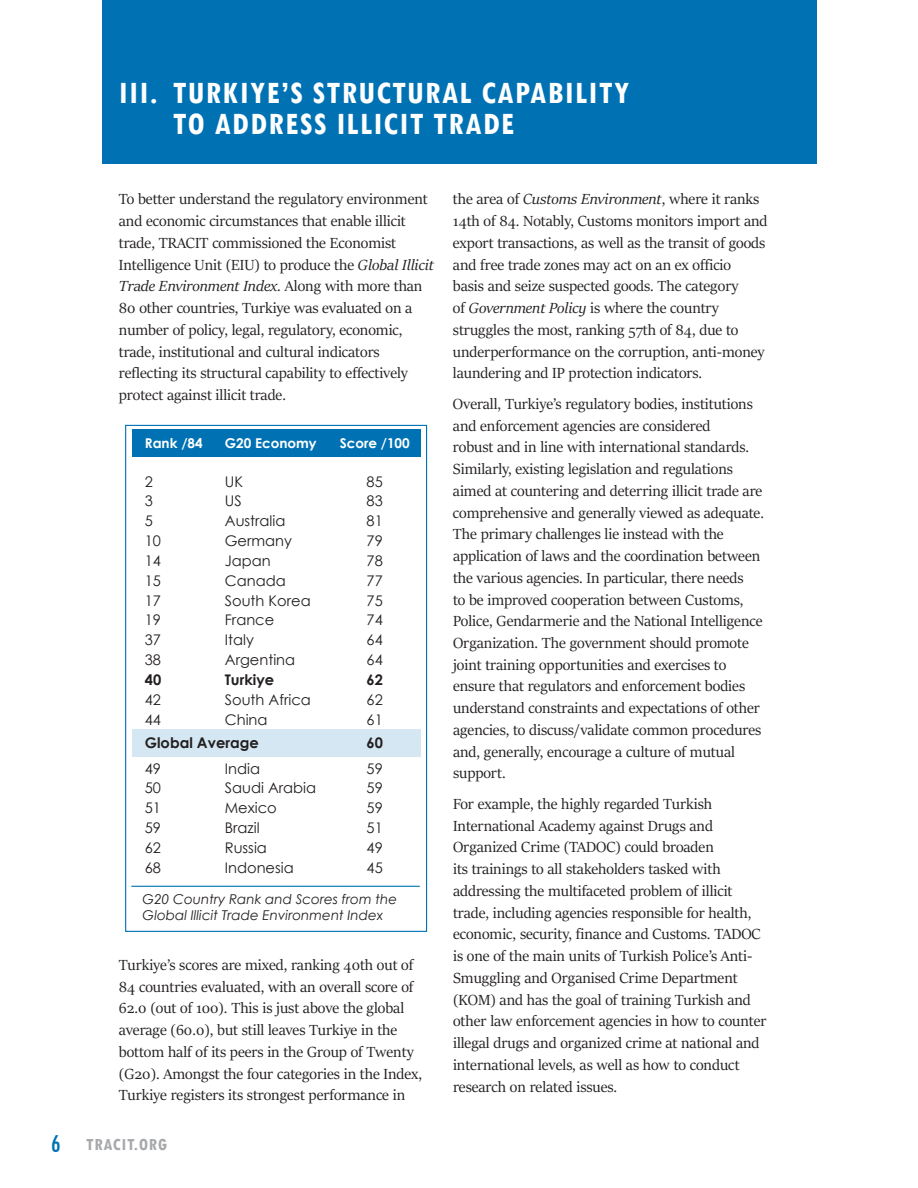
<style>
.page{position:relative;width:918px;height:1188px;background:#fff}
.page>*{position:absolute;margin:0;border:0;box-sizing:border-box;transform-origin:0 0}
.t1{font:700 condensed 33px/31.2px "Tw Cen";letter-spacing:.04em;color:#fff}
.t2{font:700 condensed 18px "Tw Cen";letter-spacing:.04em;color:#a7a9ac}
.t3{font:16.5px/21.8px "Sitka Text";color:#231f20}
.t4{font:14.7px "Century Gothic";color:#231f20}
.t5{font:700 14.7px "Century Gothic";color:#231f20}
.t6{font:italic 13.5px/16.2px "Century Gothic";color:#231f20}
.t7{font:700 13.5px "Century Gothic";color:#fff}
.s1{font-style:italic}
.s2{font-weight:400;font-size:27px;color:#0072b4}
</style>
<div class="page">
<div style="left:102px;top:0;width:714px;height:163px;background:#0072b4"></div>
<div style="left:132px;top:430px;width:289px;height:27px;background:#0072b4"></div>
<div style="left:132px;top:730px;width:289px;height:27px;background:#d4e7f2"></div>
<div style="left:125px;top:425px;width:302px;height:507px;border:1px solid #0072b4"></div>
<hr style="left:131px;top:886px;width:289px;height:1px;background:#0072b4">
<h1 class="t1" style="left:173px;top:76px;width:458px;text-indent:-54px">III. TURKIYE’S STRUCTURAL CAPABILITY<br>TO ADDRESS ILLICIT TRADE</h1>
<p class="t3" style="left:119px;top:187px;width:316px">To better understand the regulatory environment and economic circumstances that enable illicit trade, TRACIT commissioned the Economist Intelligence Unit (EIU) to produce the <span class="s1">Global Illicit Trade Environment Index.</span> Along with more than 80 other countries, Turkiye was evaluated on a number of policy, legal, regulatory, economic, trade, institutional and cultural indicators reflecting its structural capability to effectively protect against illicit trade.</p>
<p class="t7" style="left:145px;top:433px;width:59px">Rank /84</p>
<p class="t7" style="left:225px;top:433px;width:93px">G20 Economy</p>
<p class="t7" style="left:340px;top:433px;width:72px">Score /100</p>
<p class="t4" style="left:145px;top:471px;width:10px">2</p>
<p class="t4" style="left:225px;top:471px;width:20px">UK</p>
<p class="t4" style="left:367px;top:471px;width:18px">85</p>
<p class="t4" style="left:145px;top:491px;width:10px">3</p>
<p class="t4" style="left:225px;top:491px;width:18px">US</p>
<p class="t4" style="left:367px;top:491px;width:18px">83</p>
<p class="t4" style="left:145px;top:511px;width:10px">5</p>
<p class="t4" style="left:225px;top:511px;width:62px">Australia</p>
<p class="t4" style="left:367px;top:511px;width:18px">81</p>
<p class="t4" style="left:145px;top:530px;width:18px">10</p>
<p class="t4" style="left:225px;top:530px;width:69px">Germany</p>
<p class="t4" style="left:367px;top:530px;width:18px">79</p>
<p class="t4" style="left:145px;top:550px;width:18px">14</p>
<p class="t4" style="left:225px;top:550px;width:47px">Japan</p>
<p class="t4" style="left:367px;top:550px;width:18px">78</p>
<p class="t4" style="left:145px;top:570px;width:18px">15</p>
<p class="t4" style="left:225px;top:570px;width:62px">Canada</p>
<p class="t4" style="left:367px;top:570px;width:18px">77</p>
<p class="t4" style="left:145px;top:590px;width:18px">17</p>
<p class="t4" style="left:225px;top:590px;width:87px">South Korea</p>
<p class="t4" style="left:367px;top:590px;width:18px">75</p>
<p class="t4" style="left:145px;top:610px;width:18px">19</p>
<p class="t4" style="left:225px;top:610px;width:51px">France</p>
<p class="t4" style="left:367px;top:610px;width:18px">74</p>
<p class="t4" style="left:145px;top:630px;width:18px">37</p>
<p class="t4" style="left:225px;top:630px;width:31px">Italy</p>
<p class="t4" style="left:367px;top:630px;width:18px">64</p>
<p class="t4" style="left:145px;top:649px;width:18px">38</p>
<p class="t4" style="left:225px;top:649px;width:72px">Argentina</p>
<p class="t4" style="left:367px;top:649px;width:18px">64</p>
<p class="t5" style="left:145px;top:668px;width:18px">40</p>
<p class="t5" style="left:225px;top:668px;width:51px">Turkiye</p>
<p class="t5" style="left:367px;top:668px;width:18px">62</p>
<p class="t4" style="left:145px;top:689px;width:18px">42</p>
<p class="t4" style="left:225px;top:689px;width:88px">South Africa</p>
<p class="t4" style="left:367px;top:689px;width:18px">62</p>
<p class="t4" style="left:145px;top:709px;width:18px">44</p>
<p class="t4" style="left:225px;top:709px;width:44px">China</p>
<p class="t4" style="left:367px;top:709px;width:18px">61</p>
<p class="t5" style="left:145px;top:731px;width:115px">Global Average</p>
<p class="t5" style="left:367px;top:731px;width:18px">60</p>
<p class="t4" style="left:145px;top:758px;width:18px">49</p>
<p class="t4" style="left:225px;top:758px;width:37px">India</p>
<p class="t4" style="left:367px;top:758px;width:18px">59</p>
<p class="t4" style="left:145px;top:778px;width:18px">50</p>
<p class="t4" style="left:225px;top:778px;width:93px">Saudi Arabia</p>
<p class="t4" style="left:367px;top:778px;width:18px">59</p>
<p class="t4" style="left:145px;top:798px;width:18px">51</p>
<p class="t4" style="left:225px;top:798px;width:54px">Mexico</p>
<p class="t4" style="left:367px;top:798px;width:18px">59</p>
<p class="t4" style="left:145px;top:818px;width:18px">59</p>
<p class="t4" style="left:225px;top:818px;width:36px">Brazil</p>
<p class="t4" style="left:367px;top:818px;width:18px">51</p>
<p class="t4" style="left:145px;top:837px;width:18px">62</p>
<p class="t4" style="left:225px;top:837px;width:44px">Russia</p>
<p class="t4" style="left:367px;top:837px;width:18px">49</p>
<p class="t4" style="left:145px;top:857px;width:18px">68</p>
<p class="t4" style="left:225px;top:857px;width:70px">Indonesia</p>
<p class="t4" style="left:367px;top:857px;width:18px">45</p>
<p class="t6" style="left:143px;top:891px;width:256px">G20 Country Rank and Scores from the<br>Global Illicit Trade Environment Index</p>
<p class="t3" style="left:119px;top:953px;width:305px">Turkiye’s scores are mixed, ranking 40th out of 84 countries evaluated, with an overall score of 62.0 (out of 100). This is just above the global average (60.0), but still leaves Turkiye in the bottom half of its peers in the Group of Twenty (G20). Amongst the four categories in the Index, Turkiye registers its strongest performance in</p>
<p class="t2" style="left:51px;top:1134px;width:118px"><span class="s2">6</span> TRACIT.ORG</p>
<p class="t3" style="left:453px;top:187px;width:316px">the area of <span class="s1">Customs Environment</span>, where it ranks 14th of 84. Notably, Customs monitors import and export transactions, as well as the transit of goods and free trade zones may act on an ex officio<br>basis and seize suspected goods. The category<br>of <span class="s1">Government Policy</span> is where the country struggles the most, ranking 57th of 84, due to underperformance on the corruption, anti-money laundering and IP protection indicators.</p>
<p class="t3" style="left:453px;top:392px;width:313px">Overall, Turkiye’s regulatory bodies, institutions and enforcement agencies are considered<br>robust and in line with international standards.<br>Similarly, existing legislation and regulations aimed at countering and deterring illicit trade are comprehensive and generally viewed as adequate.<br>The primary challenges lie instead with the application of laws and the coordination between the various agencies. In particular, there needs<br>to be improved cooperation between Customs, Police, Gendarmerie and the National Intelligence Organization. The government should promote joint training opportunities and exercises to ensure that regulators and enforcement bodies understand constraints and expectations of other agencies, to discuss/validate common procedures and, generally, encourage a culture of mutual support.</p>
<p class="t3" style="left:453px;top:792px;width:315px">For example, the highly regarded Turkish International Academy against Drugs and Organized Crime (TADOC) could broaden<br>its trainings to all stakeholders tasked with addressing the multifaceted problem of illicit trade, including agencies responsible for health, economic, security, finance and Customs. TADOC is one of the main units of Turkish Police’s Anti-Smuggling and Organised Crime Department (KOM) and has the goal of training Turkish and other law enforcement agencies in how to counter illegal drugs and organized crime at national and international levels, as well as how to conduct research on related issues.</p>
</div>
